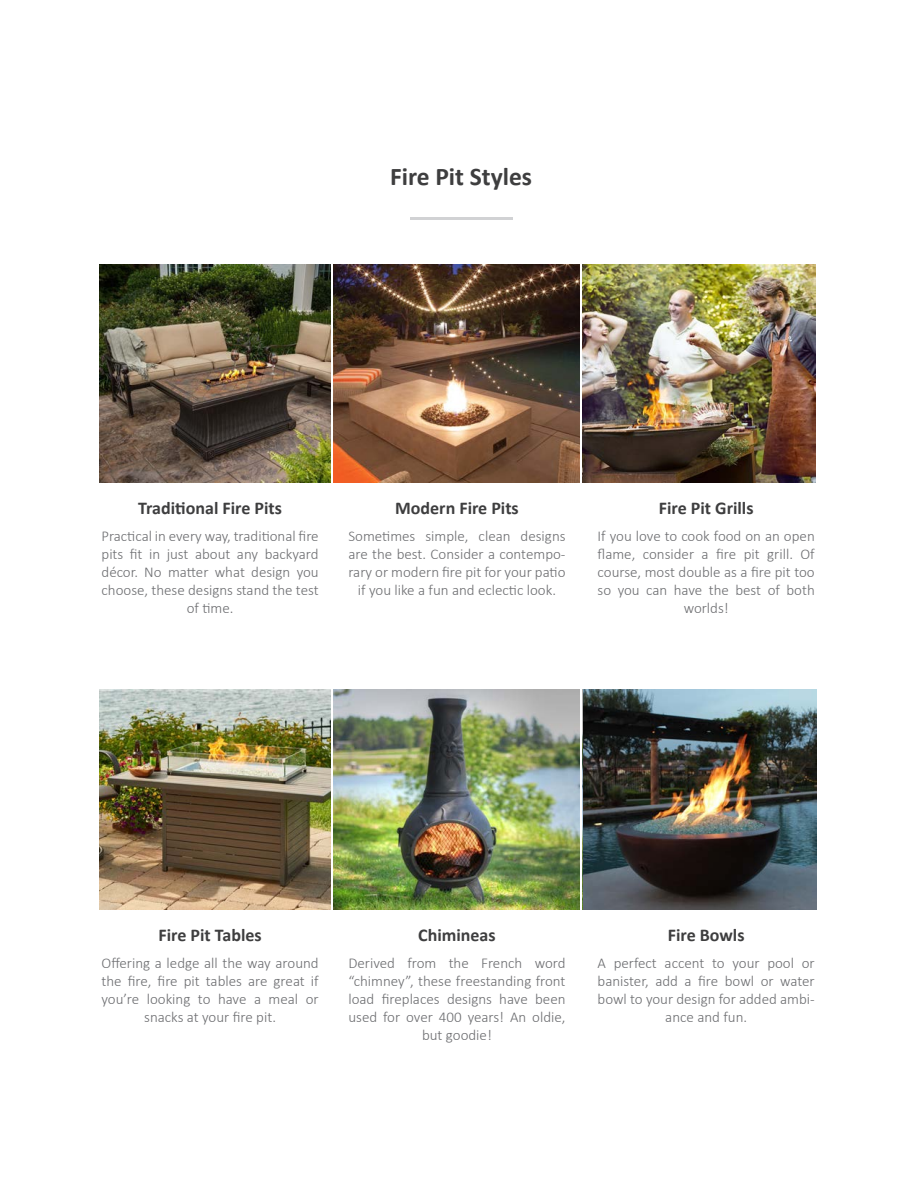
<style>
.page{position:relative;width:918px;height:1188px;background:#fff}
.page>*{position:absolute;margin:0;border:0;box-sizing:border-box;transform-origin:0 0}
.t1{font:700 25.5px "Calibri";color:#3e3e3f}
.t2{font:700 18px "Calibri";color:#3e3e3f}
.t3{font:300 15px/18px "Calibri";color:#6c6d70;text-align:center}
</style>
<div class="page">
<hr style="left:410px;top:218px;width:102px;height:2px;background:#d1d2d4">
<img style="left:100px;top:264px;width:715px;height:218px">
<img style="left:99px;top:690px;width:718px;height:219px">
<hr style="left:581px;top:262px;width:1px;height:675px;background:#fff">
<hr style="left:332px;top:262px;width:1px;height:675px;background:#fff">
<h1 class="t1" style="left:390px;top:159px;width:144px">Fire Pit Styles</h1>
<p class="t2" style="left:138px;top:495px;width:145px">Traditional Fire Pits</p>
<p class="t3" style="left:102px;top:527px;width:219px">Practical in every way, traditional fire pits fit in just about any backyard décor. No matter what design you choose, these designs stand the test of time.</p>
<p class="t2" style="left:395px;top:495px;width:125px">Modern Fire Pits</p>
<p class="t3" style="left:348px;top:527px;width:219px">Sometimes simple, clean designs are the best. Consider a contempo&shy;rary or modern fire pit for your patio if you like a fun and eclectic look.</p>
<p class="t2" style="left:659px;top:495px;width:96px">Fire Pit Grills</p>
<p class="t3" style="left:598px;top:527px;width:219px">If you love to cook food on an open flame, consider a fire pit grill. Of course, most double as a fire pit too so you can have the best of both worlds!</p>
<p class="t2" style="left:159px;top:923px;width:105px">Fire Pit Tables</p>
<p class="t3" style="left:102px;top:954px;width:219px">Offering a ledge all the way around the fire, fire pit tables are great if you’re looking to have a meal or snacks at your fire pit.</p>
<p class="t2" style="left:418px;top:923px;width:79px">Chimineas</p>
<p class="t3" style="left:348px;top:954px;width:219px">Derived from the French word “chimney”, these freestanding front load fireplaces designs have been used for over 400 years! An oldie, but goodie!</p>
<p class="t2" style="left:668px;top:923px;width:78px">Fire Bowls</p>
<p class="t3" style="left:598px;top:954px;width:219px">A perfect accent to your pool or banister, add a fire bowl or water bowl to your design for added ambi&shy;ance and fun.</p>
</div>
